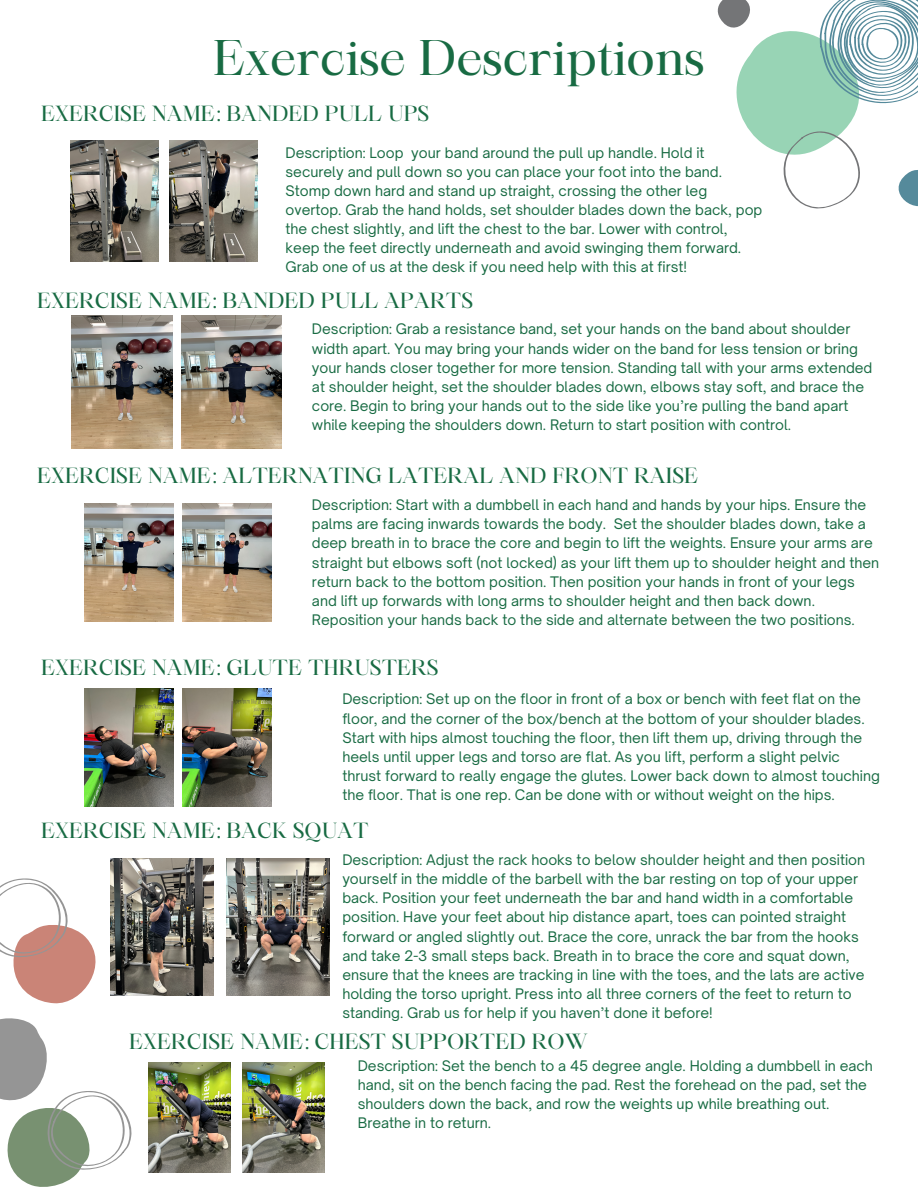
<style>
.page{position:relative;width:918px;height:1188px;background:#fff}
.page>*{position:absolute;margin:0;border:0;box-sizing:border-box;transform-origin:0 0}
.t1{font:48px "Maharlika";color:#186b43}
.t2{font:21px "Maharlika";color:#186b43}
.t3{font:13.95px/19.2px "Open Sauce One";color:#186b43}
</style>
<div class="page">
<svg style="left:717px;top:0;width:201px;height:209px"></svg>
<svg style="left:0;top:878px;width:96px;height:126px"></svg>
<svg style="left:0;top:1018px;width:131px;height:169px"></svg>
<img style="left:71px;top:141px;width:88px;height:120px">
<img style="left:170px;top:141px;width:88px;height:120px">
<img style="left:72px;top:316px;width:100px;height:132px">
<img style="left:181px;top:316px;width:100px;height:132px">
<img style="left:85px;top:504px;width:89px;height:118px">
<img style="left:182px;top:504px;width:89px;height:118px">
<img style="left:111px;top:859px;width:102px;height:137px">
<img style="left:227px;top:859px;width:102px;height:137px">
<img style="left:149px;top:1062px;width:82px;height:110px">
<img style="left:243px;top:1062px;width:82px;height:110px">
<img style="left:85px;top:688px;width:89px;height:118px">
<img style="left:182px;top:688px;width:89px;height:118px">
<p class="t1" style="left:213px;top:39px;width:493px">Exercise Descriptions</p>
<h2 class="t2" style="left:41px;top:105px;width:390px">EXERCISE NAME: BANDED PULL UPS</h2>
<p class="t3" style="left:286px;top:143px;width:478px">Description: Loop your band around the pull up handle. Hold it securely and pull down so you can place your foot into the band.<br>Stomp down hard and stand up straight, crossing the other leg overtop. Grab the hand holds, set shoulder blades down the back, pop the chest slightly, and lift the chest to the bar. Lower with control, keep the feet directly underneath and avoid swinging them forward.<br>Grab one of us at the desk if you need help with this at first!</p>
<p class="t2" style="left:37px;top:291px;width:438px">EXERCISE NAME: BANDED PULL APARTS</p>
<p class="t3" style="left:312px;top:319px;width:562px">Description: Grab a resistance band, set your hands on the band about shoulder width apart. You may bring your hands wider on the band for less tension or bring your hands closer together for more tension. Standing tall with your arms extended at shoulder height, set the shoulder blades down, elbows stay soft, and brace the core. Begin to bring your hands out to the side like you’re pulling the band apart while keeping the shoulders down. Return to start position with control.</p>
<h2 class="t2" style="left:37px;top:467px;width:663px">EXERCISE NAME: ALTERNATING LATERAL AND FRONT RAISE</h2>
<p class="t3" style="left:312px;top:495px;width:569px">Description: Start with a dumbbell in each hand and hands by your hips. Ensure the palms are facing inwards towards the body. Set the shoulder blades down, take a deep breath in to brace the core and begin to lift the weights. Ensure your arms are straight but elbows soft (not locked) as your lift them up to shoulder height and then return back to the bottom position. Then position your hands in front of your legs and lift up forwards with long arms to shoulder height and then back down.<br>Reposition your hands back to the side and alternate between the two positions.</p>
<h2 class="t2" style="left:41px;top:659px;width:399px">EXERCISE NAME: GLUTE THRUSTERS</h2>
<p class="t3" style="left:342px;top:690px;width:539px">Description: Set up on the floor in front of a box or bench with feet flat on the floor, and the corner of the box/bench at the bottom of your shoulder blades.<br>Start with hips almost touching the floor, then lift them up, driving through the heels until upper legs and torso are flat. As you lift, perform a slight pelvic thrust forward to really engage the glutes. Lower back down to almost touching the floor. That is one rep. Can be done with or without weight on the hips.</p>
<p class="t2" style="left:41px;top:822px;width:329px">EXERCISE NAME: BACK SQUAT</p>
<p class="t3" style="left:342px;top:850px;width:524px">Description: Adjust the rack hooks to below shoulder height and then position yourself in the middle of the barbell with the bar resting on top of your upper back. Position your feet underneath the bar and hand width in a comfortable position. Have your feet about hip distance apart, toes can pointed straight forward or angled slightly out. Brace the core, unrack the bar from the hooks and take 2-3 small steps back. Breath in to brace the core and squat down, ensure that the knees are tracking in line with the toes, and the lats are active holding the torso upright. Press into all three corners of the feet to return to standing. Grab us for help if you haven’t done it before!</p>
<p class="t2" style="left:129px;top:1033px;width:460px">EXERCISE NAME: CHEST SUPPORTED ROW</p>
<p class="t3" style="left:358px;top:1056px;width:517px">Description: Set the bench to a 45 degree angle. Holding a dumbbell in each hand, sit on the bench facing the pad. Rest the forehead on the pad, set the shoulders down the back, and row the weights up while breathing out.<br>Breathe in to return.</p>
</div>
